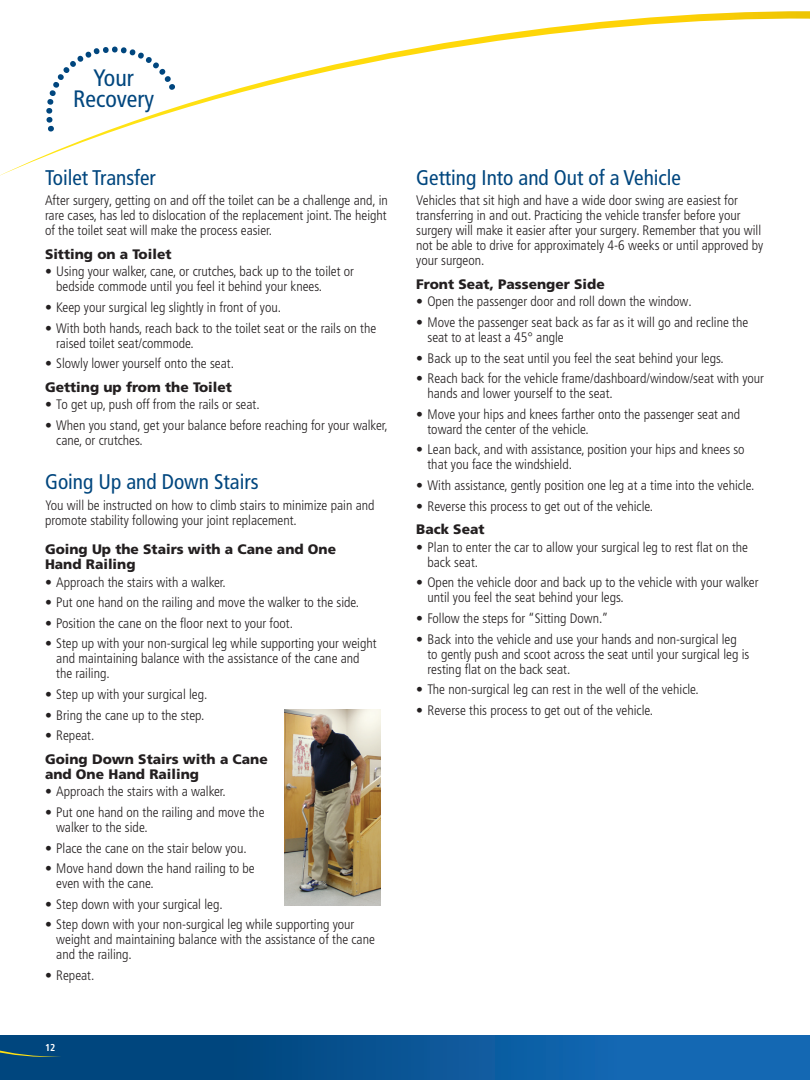
<style>
.page{position:relative;width:810px;height:1080px;background:#fff}
.page>*{position:absolute;margin:0;border:0;box-sizing:border-box;transform-origin:0 0}
.t1{font:condensed 23.75px/21.2px "Frutiger LT Pro";color:#00467e;text-align:center}
._541_Lg_Subhead{font:condensed 21.25px "Frutiger LT Pro";color:#00467e}
.bullet_text{font:300 condensed 13.75px/15px "Frutiger LT Pro";color:#231f20}
.Blk_11sub{font:900 13.75px/15px "Frutiger";color:#231f20}
.Bio_text{font:700 condensed 10px "Frutiger LT Pro";color:#fff}
</style>
<div class="page">
<div style="left:0;top:1035px;width:810px;height:45px;background:linear-gradient(to right,#003f72,#176dbc)"></div>
<svg style="left:0;top:11px;width:810px;height:165px"></svg>
<svg style="left:0;top:1048px;width:62px;height:10px"></svg>
<svg style="left:48px;top:126px;width:6px;height:6px"></svg>
<div style="left:46px;top:117px;width:7px;height:6px;background:#00467e;border-radius:50%"></div>
<svg style="left:46px;top:108px;width:6px;height:6px"></svg>
<svg style="left:47px;top:99px;width:7px;height:6px"></svg>
<svg style="left:121px;top:47px;width:6px;height:7px"></svg>
<svg style="left:129px;top:49px;width:46px;height:41px"></svg>
<svg style="left:49px;top:47px;width:69px;height:49px"></svg>
<img style="left:284px;top:709px;width:96px;height:196px">
<h1 class="t1" style="left:73px;top:67px;width:82px">Your<br>Recovery</h1>
<p class="_541_Lg_Subhead" style="left:45px;top:165px;width:112px">Toilet Transfer</p>
<p class="bullet_text" style="left:45px;top:193px;width:344px;text-align:justify">After surgery, getting on and off the toilet can be a challenge and, in rare cases, has led to dislocation of the replacement joint. The height of the toilet seat will make the process easier.</p>
<p class="Blk_11sub" style="left:45px;top:246px;width:128px">Sitting on a Toilet</p>
<p class="bullet_text" style="left:56px;top:264px;width:299px;text-indent:-11px">• Using your walker, cane, or crutches, back up to the toilet or bedside commode until you feel it behind your knees.</p>
<p class="bullet_text" style="left:45px;top:300px;width:238px">• Keep your surgical leg slightly in front of you.</p>
<p class="bullet_text" style="left:56px;top:320px;width:322px;text-indent:-11px">• With both hands, reach back to the toilet seat or the rails on the raised toilet seat/commode.</p>
<p class="bullet_text" style="left:45px;top:356px;width:191px">• Slowly lower yourself onto the seat.</p>
<p class="Blk_11sub" style="left:45px;top:379px;width:189px">Getting up from the Toilet</p>
<p class="bullet_text" style="left:45px;top:397px;width:216px">• To get up, push off from the rails or seat.</p>
<p class="bullet_text" style="left:56px;top:418px;width:333px;text-indent:-11px">• When you stand, get your balance before reaching for your walker, cane, or crutches.</p>
<p class="_541_Lg_Subhead" style="left:45px;top:469px;width:215px">Going Up and Down Stairs</p>
<p class="bullet_text" style="left:45px;top:498px;width:331px">You will be instructed on how to climb stairs to minimize pain and promote stability following your joint replacement.</p>
<p class="Blk_11sub" style="left:45px;top:541px;width:293px">Going Up the Stairs with a Cane and One<br>Hand Railing</p>
<p class="bullet_text" style="left:45px;top:574px;width:182px">• Approach the stairs with a walker.</p>
<p class="bullet_text" style="left:45px;top:595px;width:316px">• Put one hand on the railing and move the walker to the side.</p>
<p class="bullet_text" style="left:45px;top:616px;width:250px">• Position the cane on the floor next to your foot.</p>
<p class="bullet_text" style="left:56px;top:636px;width:322px;text-indent:-11px">• Step up with your non-surgical leg while supporting your weight and maintaining balance with the assistance of the cane and the railing.</p>
<p class="bullet_text" style="left:45px;top:687px;width:164px">• Step up with your surgical leg.</p>
<p class="bullet_text" style="left:45px;top:708px;width:161px">• Bring the cane up to the step.</p>
<p class="bullet_text" style="left:45px;top:728px;width:51px">• Repeat.</p>
<p class="Blk_11sub" style="left:45px;top:751px;width:224px">Going Down Stairs with a Cane and One Hand Railing</p>
<p class="bullet_text" style="left:45px;top:784px;width:182px">• Approach the stairs with a walker.</p>
<p class="bullet_text" style="left:56px;top:805px;width:210px;text-indent:-11px">• Put one hand on the railing and move the walker to the side.</p>
<p class="bullet_text" style="left:45px;top:840px;width:203px">• Place the cane on the stair below you.</p>
<p class="bullet_text" style="left:56px;top:861px;width:200px;text-indent:-11px">• Move hand down the hand railing to be even with the cane.</p>
<p class="bullet_text" style="left:45px;top:897px;width:179px">• Step down with your surgical leg.</p>
<p class="bullet_text" style="left:56px;top:917px;width:320px;text-indent:-11px">• Step down with your non-surgical leg while supporting your weight and maintaining balance with the assistance of the cane and the railing.</p>
<p class="bullet_text" style="left:45px;top:968px;width:51px">• Repeat.</p>
<p class="Bio_text" style="left:45px;top:1042px;width:12px">12</p>
<p class="_541_Lg_Subhead" style="left:416px;top:165px;width:266px">Getting Into and Out of a Vehicle</p>
<p class="bullet_text" style="left:416px;top:193px;width:348px">Vehicles that sit high and have a wide door swing are easiest for transferring in and out. Practicing the vehicle transfer before your surgery will make it easier after your surgery. Remember that you will not be able to drive for approximately 4-6 weeks or until approved by your surgeon.</p>
<p class="Blk_11sub" style="left:416px;top:276px;width:190px">Front Seat, Passenger Side</p>
<p class="bullet_text" style="left:416px;top:294px;width:277px">• Open the passenger door and roll down the window.</p>
<p class="bullet_text" style="left:428px;top:315px;width:322px;text-indent:-11px">• Move the passenger seat back as far as it will go and recline the seat to at least a 45° angle</p>
<p class="bullet_text" style="left:416px;top:350px;width:309px">• Back up to the seat until you feel the seat behind your legs.</p>
<p class="bullet_text" style="left:428px;top:371px;width:338px;text-indent:-11px">• Reach back for the vehicle frame/dashboard/window/seat with your hands and lower yourself to the seat.</p>
<p class="bullet_text" style="left:428px;top:407px;width:314px;text-indent:-11px">• Move your hips and knees farther onto the passenger seat and toward the center of the vehicle.</p>
<p class="bullet_text" style="left:428px;top:442px;width:319px;text-indent:-11px">• Lean back, and with assistance, position your hips and knees so that you face the windshield.</p>
<p class="bullet_text" style="left:416px;top:478px;width:340px">• With assistance, gently position one leg at a time into the vehicle.</p>
<p class="bullet_text" style="left:416px;top:499px;width:238px">• Reverse this process to get out of the vehicle.</p>
<p class="Blk_11sub" style="left:416px;top:522px;width:70px">Back Seat</p>
<p class="bullet_text" style="left:428px;top:540px;width:322px;text-indent:-11px">• Plan to enter the car to allow your surgical leg to rest flat on the back seat.</p>
<p class="bullet_text" style="left:428px;top:575px;width:333px;text-indent:-11px">• Open the vehicle door and back up to the vehicle with your walker until you feel the seat behind your legs.</p>
<p class="bullet_text" style="left:416px;top:611px;width:194px">• Follow the steps for “Sitting Down.”</p>
<p class="bullet_text" style="left:428px;top:632px;width:323px;text-indent:-11px">• Back into the vehicle and use your hands and non-surgical leg to gently push and scoot across the seat until your surgical leg is resting flat on the back seat.</p>
<p class="bullet_text" style="left:416px;top:682px;width:284px">• The non-surgical leg can rest in the well of the vehicle.</p>
<p class="bullet_text" style="left:416px;top:703px;width:238px">• Reverse this process to get out of the vehicle.</p>
</div>
